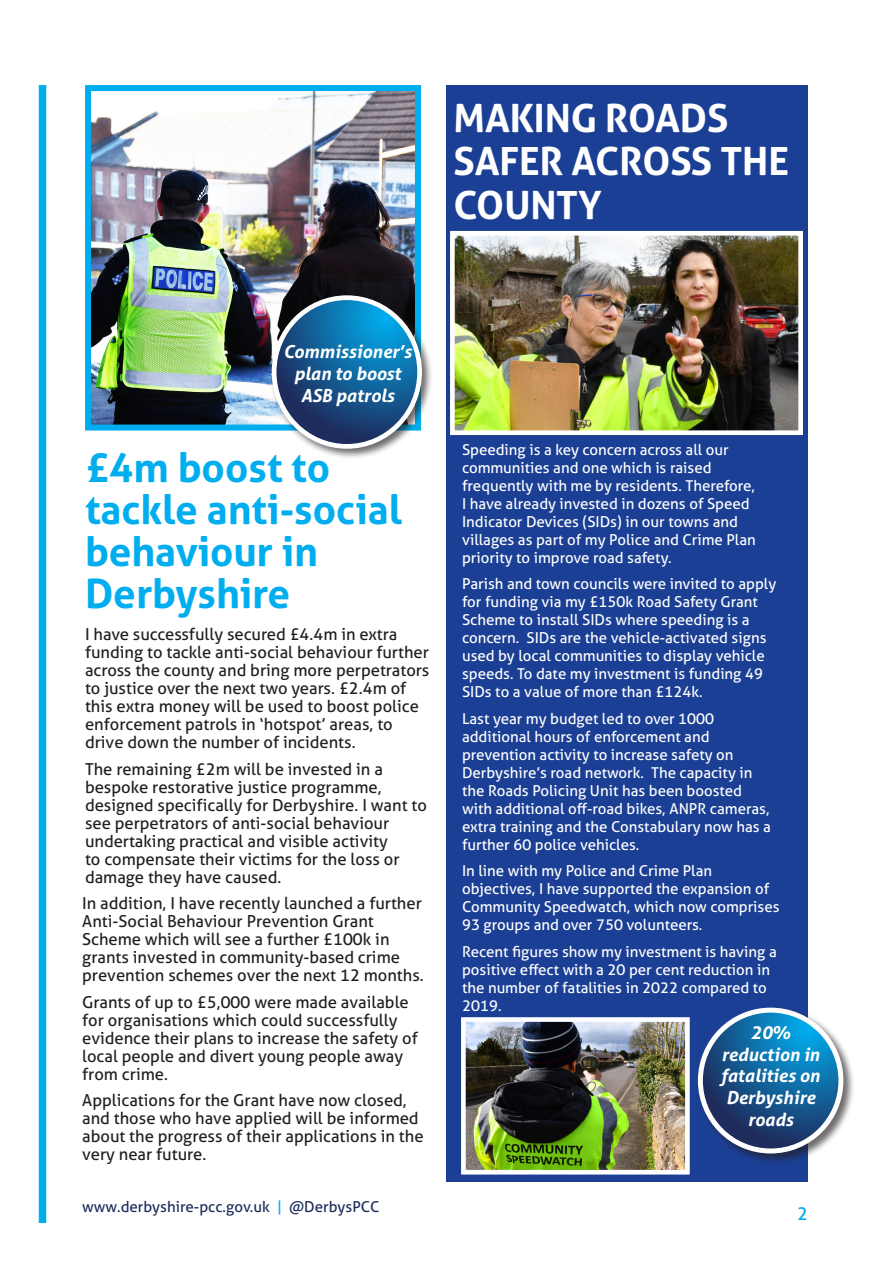
<style>
.page{position:relative;width:893px;height:1263px;background:#fff}
.page>*{position:absolute;margin:0;border:0;box-sizing:border-box;transform-origin:0 0}
.Heading_secondary{font:700 40.5px/42px "Aller";color:#00aeef}
.Heading_primary{font:700 39px/43.5px "Aller";letter-spacing:-.005em;color:#fff}
.credit{font:italic 700 18px/21.6px "Aller";color:#fff;text-align:center}
.t1{font:18px "Aller";color:#00aeef}
.Heading_secondary-2{font:16.5px/18px "Aller";color:#231f20}
.Body_Content{font:15px/18px "Aller";color:#fff}
.Heading_secondary-3{font:15px "Aller";color:#1e2c5d}
.s1{color:#00aeef}
</style>
<div class="page">
<img style="left:92px;top:92px;width:322px;height:332px">
<div style="left:446px;top:85px;width:362px;height:1097px;background:#1b3f94"></div>
<div style="left:85px;top:85px;width:336px;height:346px;border:6px solid #00aeef"></div>
<img style="left:450px;top:230px;width:353px;height:206px">
<div style="left:39px;top:85px;width:7px;height:1138px;background:#00aeef"></div>
<div style="left:270px;top:293px;width:163px;height:167px;background:#231f20;opacity:.66"></div>
<svg style="left:274px;top:298px;width:146px;height:148px;background:#32709b"></svg>
<div style="left:272px;top:295px;width:150px;height:154px;border:5px solid #fff;border-radius:50%"></div>
<img style="left:461px;top:1017px;width:229px;height:158px">
<div style="left:696px;top:1006px;width:159px;height:159px;background:#231f20;opacity:.66"></div>
<svg style="left:700px;top:1010px;width:141px;height:141px;background:#1e679b"></svg>
<div style="left:698px;top:1007px;width:145px;height:146px;border:5px solid #fff;border-radius:50%"></div>
<p class="Heading_primary" style="left:454px;top:96px;width:337px">MAKING ROADS<br>SAFER ACROSS THE<br>COUNTY</p>
<p class="credit" style="left:283px;top:341px;width:130px">Commissioner’s plan to boost<br>ASB patrols</p>
<p class="Heading_secondary" style="left:85px;top:446px;width:318px">£4m boost to tackle anti-social behaviour in<br>Derbyshire</p>
<p class="Heading_secondary-2" style="left:85px;top:625px;width:346px">I have successfully secured £4.4m in extra funding to tackle anti-social behaviour further across the county and bring more perpetrators to justice over the next two years. £2.4m of this extra money will be used to boost police enforcement patrols in ‘hotspot’ areas, to drive down the number of incidents.</p>
<p class="Heading_secondary-2" style="left:85px;top:760px;width:343px">The remaining £2m will be invested in a bespoke restorative justice programme, designed specifically for Derbyshire. I want to see perpetrators of anti-social behaviour undertaking practical and visible activity<br>to compensate their victims for the loss or damage they have caused.</p>
<p class="Heading_secondary-2" style="left:82px;top:894px;width:343px">In addition, I have recently launched a further Anti-Social Behaviour Prevention Grant Scheme which will see a further £100k in grants invested in community-based crime prevention schemes over the next 12 months.</p>
<p class="Heading_secondary-2" style="left:82px;top:993px;width:337px">Grants of up to £5,000 were made available for organisations which could successfully evidence their plans to increase the safety of local people and divert young people away from crime.</p>
<p class="Heading_secondary-2" style="left:82px;top:1091px;width:343px">Applications for the Grant have now closed, and those who have applied will be informed about the progress of their applications in the very near future.</p>
<p class="Heading_secondary-3" style="left:82px;top:1197px;width:299px">www.derbyshire-pcc.gov.uk <span class="s1">|</span> @DerbysPCC</p>
<p class="Body_Content" style="left:462px;top:440px;width:295px">Speeding is a key concern across all our communities and one which is raised frequently with me by residents. Therefore, I have already invested in dozens of Speed Indicator Devices (SIDs) in our towns and villages as part of my Police and Crime Plan priority to improve road safety.</p>
<p class="Body_Content" style="left:462px;top:575px;width:316px">Parish and town councils were invited to apply for funding via my £150k Road Safety Grant Scheme to install SIDs where speeding is a concern. SIDs are the vehicle-activated signs used by local communities to display vehicle speeds. To date my investment is funding 49<br>SIDs to a value of more than £124k.</p>
<p class="Body_Content" style="left:462px;top:709px;width:310px">Last year my budget led to over 1000 additional hours of enforcement and prevention activity to increase safety on Derbyshire’s road network. The capacity in the Roads Policing Unit has been boosted with additional off-road bikes, ANPR cameras, extra training and the Constabulary now has a further 60 police vehicles.</p>
<p class="Body_Content" style="left:462px;top:862px;width:319px">In line with my Police and Crime Plan objectives, I have supported the expansion of Community Speedwatch, which now comprises 93 groups and over 750 volunteers.</p>
<p class="Body_Content" style="left:462px;top:942px;width:316px">Recent figures show my investment is having a positive effect with a 20 per cent reduction in the number of fatalities in 2022 compared to 2019.</p>
<p class="credit" style="left:721px;top:1022px;width:100px">20% reduction in fatalities on<br>Derbyshire roads</p>
<p class="t1" style="left:797px;top:1202px;width:12px">2</p>
</div>
